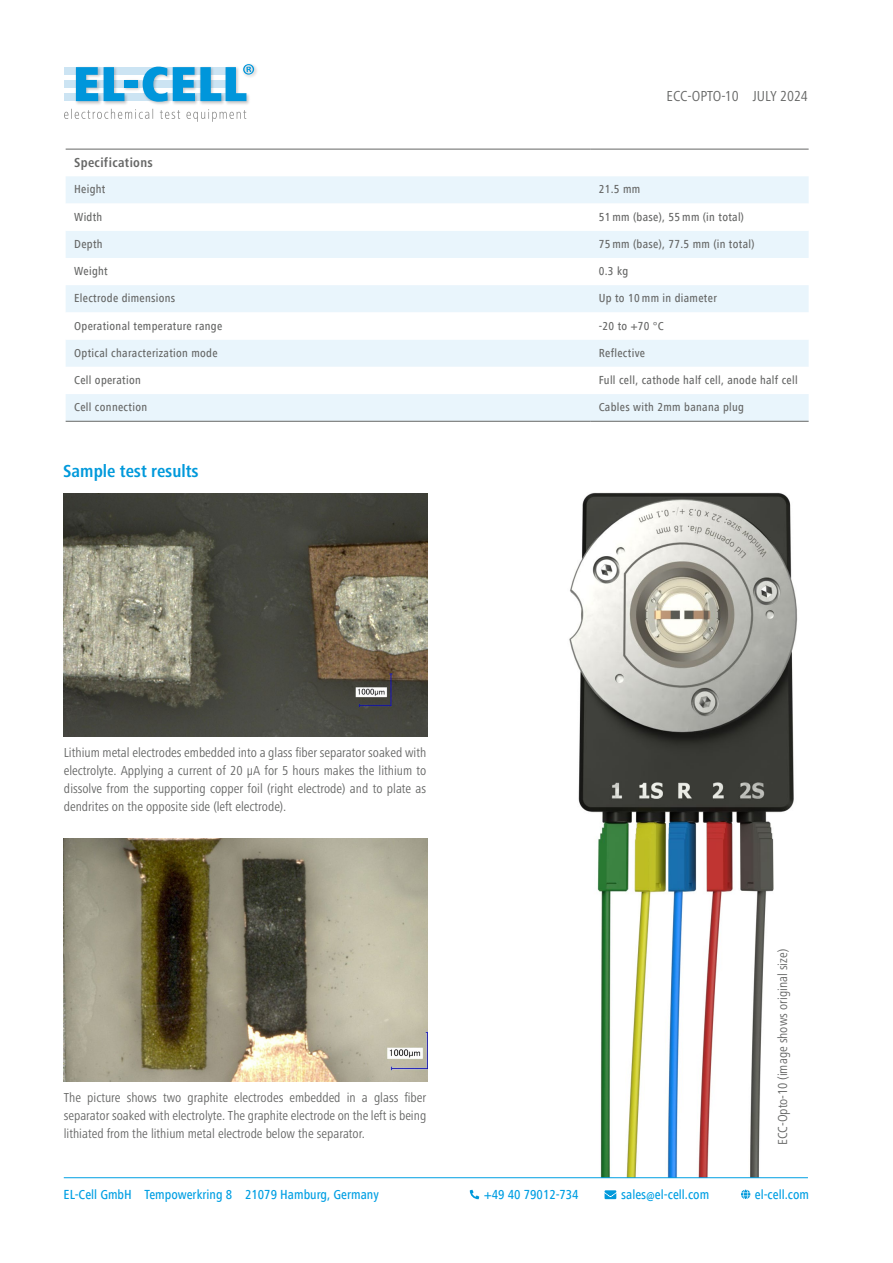
<style>
.page{position:relative;width:893px;height:1263px;background:#fff}
.page>*{position:absolute;margin:0;border:0;box-sizing:border-box;transform-origin:0 0}
.Kleine_Zwischenüberschriften{font:700 condensed 18px "Frutiger Next Pro";color:#0099db}
.Kleine_Zwischenüberschriften_blau{font:condensed 15px "Frutiger Next Pro";color:#666766}
.Fliesstext_Broschüre_DINa4_PAT_series{font:condensed 13.5px/18px "Frutiger Next Pro";color:#666766;text-align:justify}
.Abbinder{font:500 condensed 13.5px "Frutiger Next LT";color:#009fe3}
.t1{font:700 condensed 13.5px "Frutiger Next Pro";letter-spacing:.025em;color:#666766}
.t2{font:500 condensed 12px "Frutiger Next LT";letter-spacing:.025em;color:#666766}
</style>
<div class="page">
<img style="left:569px;top:492px;width:229px;height:685px">
<div style="left:66px;top:176px;width:743px;height:82px;background:#e9f5fc"></div>
<svg style="left:66px;top:204px;width:743px;height:27px"></svg>
<div style="left:66px;top:285px;width:743px;height:136px;background:#e9f5fc"></div>
<svg style="left:66px;top:312px;width:743px;height:82px"></svg>
<hr style="left:66px;top:149px;width:524px;height:1px;background:#666766">
<hr style="left:590px;top:149px;width:219px;height:1px;background:#666766">
<hr style="left:66px;top:421px;width:524px;height:1px;background:#666766">
<hr style="left:590px;top:421px;width:219px;height:1px;background:#666766">
<img style="left:63px;top:493px;width:364px;height:243px">
<img style="left:63px;top:839px;width:364px;height:242px">
<hr style="left:64px;top:1177px;width:744px;height:1px;background:#009fe3">
<div style="left:64px;top:67px;width:170px;height:8px;background:#cce4f3"></div>
<div style="left:64px;top:80px;width:170px;height:8px;background:#cce4f3"></div>
<div style="left:64px;top:93px;width:170px;height:8px;background:#cce4f3"></div>
<img style="left:75px;top:67px;width:26px;height:38px">
<svg style="left:76px;top:67px;width:22px;height:34px"></svg>
<img style="left:103px;top:67px;width:24px;height:38px">
<svg style="left:104px;top:67px;width:20px;height:34px"></svg>
<img style="left:122px;top:77px;width:18px;height:16px">
<div style="left:124px;top:80px;width:14px;height:8px;background:#0096db"></div>
<img style="left:142px;top:80px;width:28px;height:25px">
<img style="left:173px;top:102px;width:24px;height:3px">
<img style="left:200px;top:102px;width:23px;height:3px">
<img style="left:223px;top:102px;width:26px;height:3px">
<img style="left:254px;top:66px;width:3px;height:10px">
<svg style="left:143px;top:64px;width:111px;height:38px"></svg>
<svg style="left:64px;top:109px;width:182px;height:13px"></svg>
<svg style="left:605px;top:1190px;width:11px;height:9px"></svg>
<svg style="left:741px;top:1189px;width:9px;height:10px"></svg>
<svg style="left:470px;top:1190px;width:9px;height:9px"></svg>
<p class="Kleine_Zwischenüberschriften_blau" style="left:666px;top:88px;width:143px">ECC-OPTO-10 JULY 2024</p>
<p class="t1" style="left:74px;top:155px;width:80px">Specifications</p>
<p class="t2" style="left:74px;top:183px;width:33px">Height</p>
<p class="t2" style="left:599px;top:183px;width:43px">21.5 mm</p>
<p class="t2" style="left:74px;top:210px;width:30px">Width</p>
<p class="t2" style="left:599px;top:210px;width:147px">51 mm (base), 55 mm (in total)</p>
<p class="t2" style="left:74px;top:237px;width:30px">Depth</p>
<p class="t2" style="left:599px;top:237px;width:157px">75 mm (base), 77.5 mm (in total)</p>
<p class="t2" style="left:74px;top:264px;width:35px">Weight</p>
<p class="t2" style="left:599px;top:264px;width:31px">0.3 kg</p>
<p class="t2" style="left:74px;top:292px;width:103px">Electrode dimensions</p>
<p class="t2" style="left:599px;top:292px;width:120px">Up to 10 mm in diameter</p>
<p class="t2" style="left:74px;top:319px;width:150px">Operational temperature range</p>
<p class="t2" style="left:599px;top:319px;width:67px">-20 to +70 °C</p>
<p class="t2" style="left:74px;top:346px;width:145px">Optical characterization mode</p>
<p class="t2" style="left:599px;top:346px;width:48px">Reflective</p>
<p class="t2" style="left:74px;top:373px;width:68px">Cell operation</p>
<p class="t2" style="left:599px;top:373px;width:201px">Full cell, cathode half cell, anode half cell</p>
<p class="t2" style="left:74px;top:401px;width:74px">Cell connection</p>
<p class="t2" style="left:599px;top:401px;width:147px">Cables with 2mm banana plug</p>
<p class="Kleine_Zwischenüberschriften" style="left:63px;top:460px;width:137px">Sample test results</p>
<p class="Fliesstext_Broschüre_DINa4_PAT_series" style="left:64px;top:743px;width:364px">Lithium metal electrodes embedded into a glass fiber separator soaked with electrolyte. Applying a current of 20 µA for 5 hours makes the lithium to dissolve from the supporting copper foil (right electrode) and to plate as dendrites on the opposite side (left electrode).</p>
<p class="Fliesstext_Broschüre_DINa4_PAT_series" style="left:64px;top:1089px;width:364px">The picture shows two graphite electrodes embedded in a glass fiber separator soaked with electrolyte. The graphite electrode on the left is being lithiated from the lithium metal electrode below the separator.</p>
<p class="Fliesstext_Broschüre_DINa4_PAT_series" style="left:774px;top:1145px;width:198px;rotate:-90deg">ECC-Opto-10 (image shows original size)</p>
<p class="Abbinder" style="left:64px;top:1187px;width:317px">EL-Cell GmbH Tempowerkring 8 21079 Hamburg, Germany</p>
<p class="Abbinder" style="left:484px;top:1187px;width:96px">+49 40 79012-734</p>
<p class="Abbinder" style="left:621px;top:1187px;width:89px">sales@el-cell.com</p>
<p class="Abbinder" style="left:755px;top:1187px;width:56px">el-cell.com</p>
</div>
